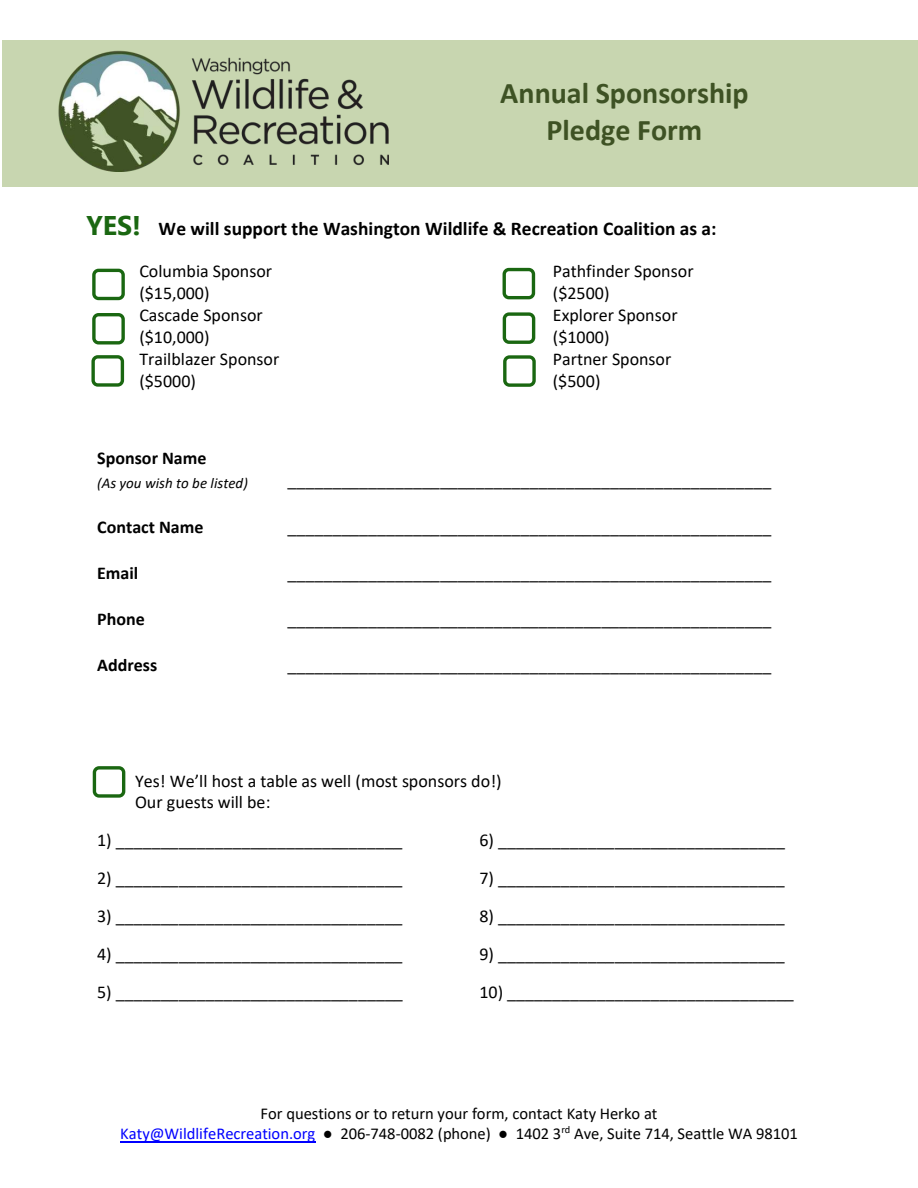
<style>
.page{position:relative;width:918px;height:1188px;background:#fff}
.page>*{position:absolute;margin:0;border:0;box-sizing:border-box;transform-origin:0 0}
.t1{font:700 30px/36.6px "Calibri";color:#3e5224;text-align:center}
.t2{font:700 19.5px "Calibri";color:#000}
.t3{font:18px/21.9px "Calibri";color:#000}
.t4{font:700 18px "Calibri";color:#000}
.t5{font:16.5px/20.1px "Calibri";color:#000;text-align:center}
.t6{font:italic 15px "Calibri";color:#000}
.s1{font-family:"Segoe UI";font-size:27px;color:#1a6711}
.s2{color:#00f}
</style>
<div class="page">
<div style="left:2px;top:40px;width:916px;height:147px;background:#c8d6b0"></div>
<hr style="left:120px;top:1141px;width:195px;height:1px;background:#00f">
<img style="left:58px;top:50px;width:330px;height:122px">
<div style="left:92px;top:313px;width:33px;height:32px;border:3px solid #1a6711;border-radius:5px"></div>
<div style="left:91px;top:355px;width:33px;height:32px;border:3px solid #1a6711;border-radius:5px"></div>
<div style="left:93px;top:766px;width:32px;height:32px;border:3px solid #1a6711;border-radius:5px"></div>
<div style="left:92px;top:269px;width:33px;height:31px;border:3px solid #1a6711;border-radius:5px"></div>
<div style="left:503px;top:268px;width:32px;height:31px;border:3px solid #1a6711;border-radius:5px"></div>
<div style="left:503px;top:312px;width:32px;height:32px;border:3px solid #1a6711;border-radius:5px"></div>
<div style="left:503px;top:355px;width:33px;height:32px;border:3px solid #1a6711;border-radius:5px"></div>
<h1 class="t1" style="left:500px;top:77px;width:250px">Annual Sponsorship<br>Pledge Form</h1>
<p class="t2" style="left:86px;top:220px;width:632px"><span class="s1">YES!</span> We will support the Washington Wildlife &amp; Recreation Coalition as a:</p>
<p class="t3" style="left:139px;top:261px;width:134px">Columbia Sponsor ($15,000)</p>
<p class="t3" style="left:553px;top:261px;width:142px">Pathfinder Sponsor ($2500)</p>
<p class="t3" style="left:139px;top:305px;width:125px">Cascade Sponsor ($10,000)</p>
<p class="t3" style="left:553px;top:305px;width:126px">Explorer Sponsor ($1000)</p>
<p class="t3" style="left:139px;top:349px;width:142px">Trailblazer Sponsor ($5000)</p>
<p class="t3" style="left:553px;top:349px;width:120px">Partner Sponsor ($500)</p>
<p class="t4" style="left:97px;top:451px;width:111px">Sponsor Name</p>
<p class="t6" style="left:97px;top:477px;width:152px">(As you wish to be listed)</p>
<p class="t3" style="left:287px;top:471px;width:485px">______________________________________________________</p>
<p class="t4" style="left:97px;top:520px;width:108px">Contact Name</p>
<p class="t3" style="left:287px;top:518px;width:485px">______________________________________________________</p>
<p class="t4" style="left:97px;top:566px;width:43px">Email</p>
<p class="t3" style="left:287px;top:564px;width:485px">______________________________________________________</p>
<p class="t4" style="left:97px;top:612px;width:49px">Phone</p>
<p class="t3" style="left:287px;top:610px;width:485px">______________________________________________________</p>
<p class="t4" style="left:97px;top:658px;width:62px">Address</p>
<p class="t3" style="left:287px;top:656px;width:485px">______________________________________________________</p>
<p class="t3" style="left:135px;top:771px;width:368px">Yes! We’ll host a table as well (most sponsors do!)<br>Our guests will be:</p>
<p class="t3" style="left:97px;top:831px;width:307px">1) ________________________________</p>
<p class="t3" style="left:479px;top:831px;width:307px">6) ________________________________</p>
<p class="t3" style="left:97px;top:869px;width:307px">2) ________________________________</p>
<p class="t3" style="left:479px;top:869px;width:307px">7) ________________________________</p>
<p class="t3" style="left:97px;top:906px;width:307px">3) ________________________________</p>
<p class="t3" style="left:479px;top:906px;width:307px">8) ________________________________</p>
<p class="t3" style="left:97px;top:944px;width:307px">4) ________________________________</p>
<p class="t3" style="left:479px;top:944px;width:307px">9) ________________________________</p>
<p class="t3" style="left:97px;top:982px;width:307px">5) ________________________________</p>
<p class="t3" style="left:479px;top:982px;width:316px">10) ________________________________</p>
<p class="t5" style="left:120px;top:1105px;width:679px">For questions or to return your form, contact Katy Herko at<br><span class="s2">Katy@WildlifeRecreation.org</span> ● 206-748-0082 (phone) ● 1402 3<sup>rd</sup> Ave, Suite 714, Seattle WA 98101</p>
</div>
